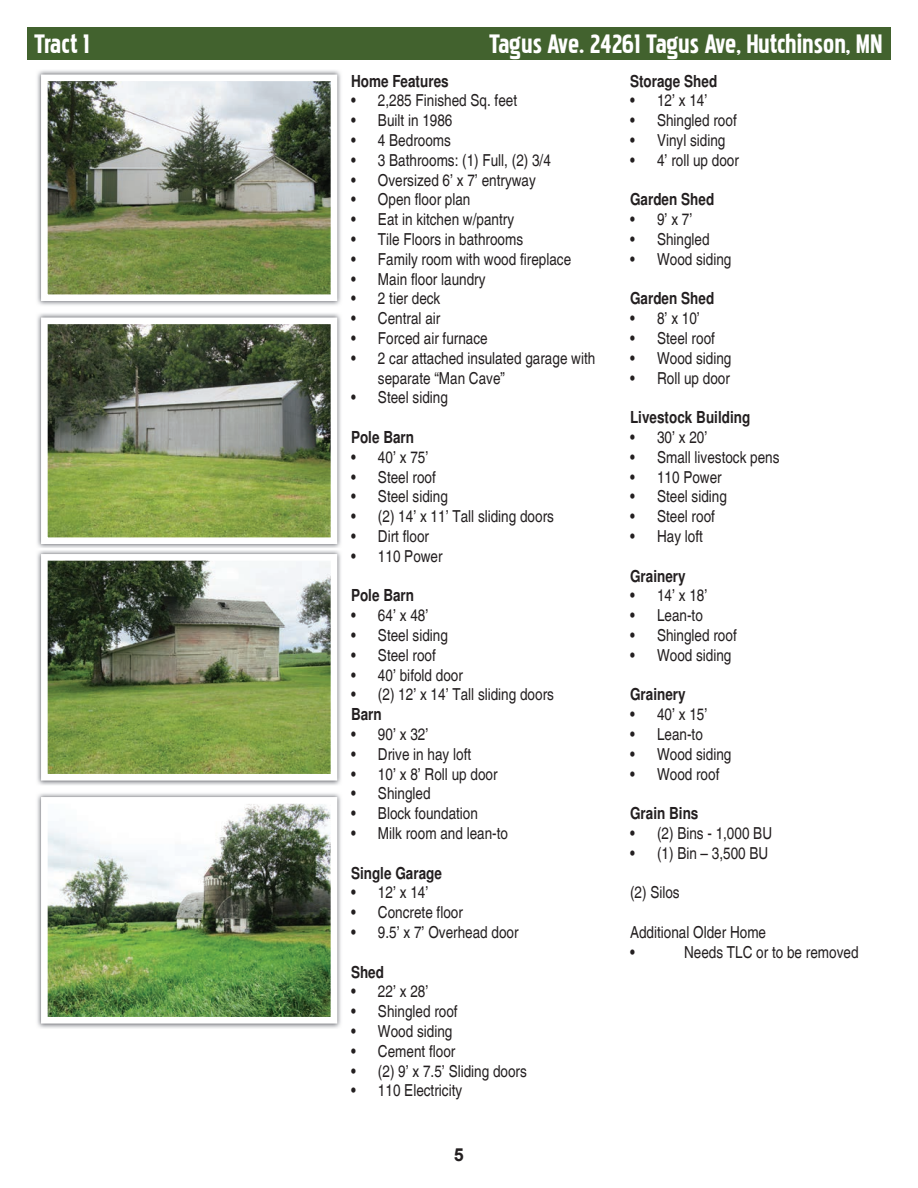
<style>
.page{position:relative;width:918px;height:1188px;background:#fff}
.page>*{position:absolute;margin:0;border:0;box-sizing:border-box;transform-origin:0 0}
.t1{font:33px "Pakenham";color:#fff}
.t2{font:700 18px "Arial";color:#231f20}
.t3{font:condensed 16.5px/19.8px "Helvetica";color:#231f20}
.t4{font:700 condensed 16.5px "Helvetica";color:#231f20}
</style>
<div class="page">
<img style="left:37px;top:70px;width:304px;height:235px">
<svg style="left:41px;top:75px;width:296px;height:226px;background:#889375"></svg>
<div style="left:27px;top:27px;width:864px;height:32px;background:#42622e"></div>
<img style="left:37px;top:313px;width:304px;height:472px">
<svg style="left:41px;top:318px;width:296px;height:226px;background:#7d8a60"></svg>
<img style="left:37px;top:549px;width:304px;height:1px">
<img style="left:41px;top:554px;width:296px;height:227px">
<img style="left:37px;top:793px;width:304px;height:235px">
<img style="left:41px;top:797px;width:296px;height:227px">
<h1 class="t1" style="left:34px;top:29px;width:57px">Tract 1</h1>
<h1 class="t1" style="left:489px;top:29px;width:396px">Tagus Ave. 24261 Tagus Ave, Hutchinson, MN</h1>
<p class="t4" style="left:630px;top:71px;width:89px">Storage Shed</p>
<p class="t3" style="left:630px;top:89px;width:79px">• 12’ x 14’</p>
<p class="t3" style="left:630px;top:109px;width:108px">• Shingled roof</p>
<p class="t3" style="left:630px;top:129px;width:97px">• Vinyl siding</p>
<p class="t3" style="left:630px;top:149px;width:110px">• 4’ roll up door</p>
<p class="t4" style="left:630px;top:190px;width:86px">Garden Shed</p>
<p class="t3" style="left:630px;top:208px;width:64px">• 9’ x 7’</p>
<p class="t3" style="left:630px;top:228px;width:81px">• Shingled</p>
<p class="t3" style="left:630px;top:248px;width:103px">• Wood siding</p>
<p class="t4" style="left:630px;top:289px;width:86px">Garden Shed</p>
<p class="t3" style="left:630px;top:307px;width:71px">• 8’ x 10’</p>
<p class="t3" style="left:630px;top:327px;width:86px">• Steel roof</p>
<p class="t3" style="left:630px;top:347px;width:103px">• Wood siding</p>
<p class="t3" style="left:630px;top:366px;width:101px">• Roll up door</p>
<p class="t4" style="left:630px;top:408px;width:122px">Livestock Building</p>
<p class="t3" style="left:630px;top:426px;width:79px">• 30’ x 20’</p>
<p class="t3" style="left:630px;top:446px;width:151px">• Small livestock pens</p>
<p class="t3" style="left:630px;top:465px;width:93px">• 110 Power</p>
<p class="t3" style="left:630px;top:485px;width:98px">• Steel siding</p>
<p class="t3" style="left:630px;top:505px;width:86px">• Steel roof</p>
<p class="t3" style="left:630px;top:525px;width:74px">• Hay loft</p>
<p class="t4" style="left:630px;top:566px;width:57px">Grainery</p>
<p class="t3" style="left:630px;top:584px;width:79px">• 14’ x 18’</p>
<p class="t3" style="left:630px;top:604px;width:74px">• Lean-to</p>
<p class="t3" style="left:630px;top:624px;width:108px">• Shingled roof</p>
<p class="t3" style="left:630px;top:644px;width:103px">• Wood siding</p>
<p class="t4" style="left:630px;top:685px;width:57px">Grainery</p>
<p class="t3" style="left:630px;top:703px;width:79px">• 40’ x 15’</p>
<p class="t3" style="left:630px;top:723px;width:74px">• Lean-to</p>
<p class="t3" style="left:630px;top:743px;width:103px">• Wood siding</p>
<p class="t3" style="left:630px;top:762px;width:91px">• Wood roof</p>
<p class="t4" style="left:630px;top:804px;width:70px">Grain Bins</p>
<p class="t3" style="left:630px;top:822px;width:144px">• (2) Bins - 1,000 BU</p>
<p class="t3" style="left:630px;top:842px;width:140px">• (1) Bin – 3,500 BU</p>
<p class="t3" style="left:630px;top:881px;width:51px">(2) Silos</p>
<p class="t3" style="left:630px;top:921px;width:138px">Additional Older Home •</p>
<p class="t4" style="left:351px;top:71px;width:99px">Home Features</p>
<p class="t3" style="left:351px;top:89px;width:168px">• 2,285 Finished Sq. feet</p>
<p class="t3" style="left:351px;top:109px;width:103px">• Built in 1986</p>
<p class="t3" style="left:351px;top:129px;width:101px">• 4 Bedrooms</p>
<p class="t3" style="left:351px;top:149px;width:201px">• 3 Bathrooms: (1) Full, (2) 3/4</p>
<p class="t3" style="left:351px;top:168px;width:186px">• Oversized 6’ x 7’ entryway</p>
<p class="t3" style="left:351px;top:188px;width:121px">• Open floor plan</p>
<p class="t3" style="left:351px;top:208px;width:165px">• Eat in kitchen w/pantry</p>
<p class="t3" style="left:351px;top:228px;width:174px">• Tile Floors in bathrooms</p>
<p class="t3" style="left:351px;top:248px;width:222px">• Family room with wood fireplace</p>
<p class="t3" style="left:351px;top:267px;width:136px">• Main floor laundry</p>
<p class="t3" style="left:351px;top:287px;width:91px">• 2 tier deck</p>
<p class="t3" style="left:351px;top:307px;width:91px">• Central air</p>
<p class="t3" style="left:351px;top:327px;width:138px">• Forced air furnace</p>
<p class="t3" style="left:378px;top:347px;width:219px;text-indent:-27px">• 2 car attached insulated garage with separate “Man Cave”</p>
<p class="t3" style="left:351px;top:386px;width:98px">• Steel siding</p>
<p class="t4" style="left:351px;top:427px;width:65px">Pole Barn</p>
<p class="t3" style="left:351px;top:446px;width:79px">• 40’ x 75’</p>
<p class="t3" style="left:351px;top:465px;width:86px">• Steel roof</p>
<p class="t3" style="left:351px;top:485px;width:98px">• Steel siding</p>
<p class="t3" style="left:351px;top:505px;width:204px">• (2) 14’ x 11’ Tall sliding doors</p>
<p class="t3" style="left:351px;top:525px;width:80px">• Dirt floor</p>
<p class="t3" style="left:351px;top:545px;width:93px">• 110 Power</p>
<p class="t4" style="left:351px;top:586px;width:65px">Pole Barn</p>
<p class="t3" style="left:351px;top:604px;width:79px">• 64’ x 48’</p>
<p class="t3" style="left:351px;top:624px;width:98px">• Steel siding</p>
<p class="t3" style="left:351px;top:644px;width:86px">• Steel roof</p>
<p class="t3" style="left:351px;top:663px;width:113px">• 40’ bifold door</p>
<p class="t3" style="left:351px;top:683px;width:204px">• (2) 12’ x 14’ Tall sliding doors</p>
<p class="t4" style="left:351px;top:705px;width:32px">Barn</p>
<p class="t3" style="left:351px;top:723px;width:79px">• 90’ x 32’</p>
<p class="t3" style="left:351px;top:743px;width:122px">• Drive in hay loft</p>
<p class="t3" style="left:351px;top:762px;width:148px">• 10’ x 8’ Roll up door</p>
<p class="t3" style="left:351px;top:782px;width:81px">• Shingled</p>
<p class="t3" style="left:351px;top:802px;width:129px">• Block foundation</p>
<p class="t3" style="left:351px;top:822px;width:159px">• Milk room and lean-to</p>
<p class="t4" style="left:351px;top:863px;width:92px">Single Garage</p>
<p class="t3" style="left:351px;top:881px;width:79px">• 12’ x 14’</p>
<p class="t3" style="left:351px;top:901px;width:113px">• Concrete floor</p>
<p class="t3" style="left:351px;top:921px;width:169px">• 9.5’ x 7’ Overhead door</p>
<p class="t4" style="left:351px;top:962px;width:35px">Shed</p>
<p class="t3" style="left:351px;top:980px;width:79px">• 22’ x 28’</p>
<p class="t3" style="left:351px;top:1000px;width:108px">• Shingled roof</p>
<p class="t3" style="left:351px;top:1020px;width:103px">• Wood siding</p>
<p class="t3" style="left:351px;top:1040px;width:106px">• Cement floor</p>
<p class="t3" style="left:351px;top:1059px;width:177px">• (2) 9’ x 7.5’ Sliding doors</p>
<p class="t3" style="left:351px;top:1079px;width:113px">• 110 Electricity</p>
<p class="t3" style="left:684px;top:941px;width:176px">Needs TLC or to be removed</p>
<p class="t2" style="left:454px;top:1143px;width:12px">5</p>
</div>
